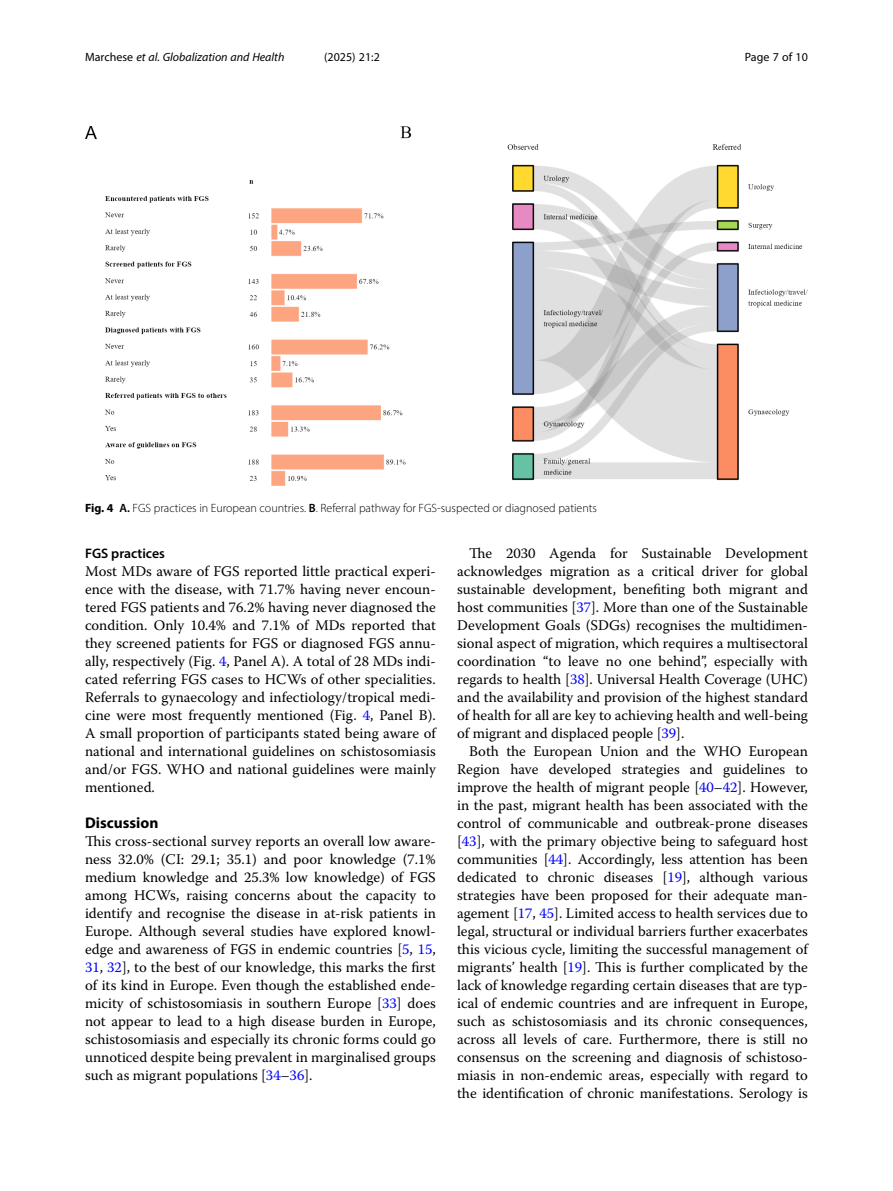
<style>
.page{position:relative;width:893px;height:1191px;background:#fff}
.page>*{position:absolute;margin:0;border:0;box-sizing:border-box;transform-origin:0 0}
.Head_1{font:700 15.45px "Myriad Pro";color:#000}
.Body_Text_Indent{font:14.7px/18px "Warnock Pro";color:#000;text-align:justify}
.Body_Text{font:14.7px/18px "Warnock Pro";color:#000;text-align:justify}
.Head_2{font:600 13.8px "Myriad Pro";color:#000}
.Figure_Caption{font:300 12px "Myriad Pro";color:#000}
.t1{font:italic 12px "Myriad Pro";color:#000}
.t2{font:12px "Myriad Pro";color:#000}
.s1{font-style:normal}
.s2{font-weight:700}
.s3{font-weight:600}
.s4{color:#00f}
</style>
<div class="page">
<img style="left:85px;top:126px;width:723px;height:359px">
<p class="t1" style="left:85px;top:50px;width:201px"><span class="s1">Marchese</span> et al. Globalization and Health</p>
<p class="t2" style="left:324px;top:50px;width:57px">(2025) 21:2</p>
<p class="t2" style="left:745px;top:50px;width:65px">Page 7 of 10</p>
<p class="Figure_Caption" style="left:85px;top:501px;width:513px"><span class="s2">Fig. 4</span> <span class="s3">A.</span> FGS practices in European countries. <span class="s3">B</span>. Referral pathway for FGS-suspected or diagnosed patients</p>
<p class="Head_2" style="left:85px;top:545px;width:81px">FGS practices</p>
<p class="Body_Text" style="left:85px;top:562px;width:352px">Most MDs aware of FGS reported little practical experi&shy;ence with the disease, with 71.7% having never encoun&shy;tered FGS patients and 76.2% having never diagnosed the condition. Only 10.4% and 7.1% of MDs reported that they screened patients for FGS or diagnosed FGS annu&shy;ally, respectively (Fig. <span class="s4">4</span>, Panel A). A total of 28 MDs indi&shy;cated referring FGS cases to HCWs of other specialities.<br>Referrals to gynaecology and infectiology/tropical medi&shy;cine were most frequently mentioned (Fig. <span class="s4">4</span>, Panel B).<br>A small proportion of participants stated being aware of national and international guidelines on schistosomiasis and/or FGS. WHO and national guidelines were mainly mentioned.</p>
<p class="Head_1" style="left:85px;top:813px;width:75px">Discussion</p>
<p class="Body_Text" style="left:85px;top:832px;width:352px">This cross-sectional survey reports an overall low aware&shy;ness 32.0% (CI: 29.1; 35.1) and poor knowledge (7.1% medium knowledge and 25.3% low knowledge) of FGS among HCWs, raising concerns about the capacity to identify and recognise the disease in at-risk patients in Europe. Although several studies have explored knowl&shy;edge and awareness of FGS in endemic countries [<span class="s4">5</span>, <span class="s4">15</span>, <span class="s4">31</span>, <span class="s4">32</span>], to the best of our knowledge, this marks the first of its kind in Europe. Even though the established ende&shy;micity of schistosomiasis in southern Europe [<span class="s4">33</span>] does not appear to lead to a high disease burden in Europe, schistosomiasis and especially its chronic forms could go unnoticed despite being prevalent in marginalised groups such as migrant populations [<span class="s4">34</span>–<span class="s4">36</span>].</p>
<p class="Body_Text_Indent" style="left:457px;top:544px;width:352px;text-indent:12px">The 2030 Agenda for Sustainable Development acknowledges migration as a critical driver for global sustainable development, benefiting both migrant and host communities [<span class="s4">37</span>]. More than one of the Sustainable Development Goals (SDGs) recognises the multidimen&shy;sional aspect of migration, which requires a multisectoral coordination “to leave no one behind”, especially with regards to health [<span class="s4">38</span>]. Universal Health Coverage (UHC) and the availability and provision of the highest standard of health for all are key to achieving health and well-being of migrant and displaced people [<span class="s4">39</span>].</p>
<p class="Body_Text_Indent" style="left:457px;top:742px;width:352px;text-indent:12px">Both the European Union and the WHO European Region have developed strategies and guidelines to improve the health of migrant people [<span class="s4">40</span>–<span class="s4">42</span>]. However, in the past, migrant health has been associated with the control of communicable and outbreak-prone diseases [<span class="s4">43</span>], with the primary objective being to safeguard host communities [<span class="s4">44</span>]. Accordingly, less attention has been dedicated to chronic diseases [<span class="s4">19</span>], although various strategies have been proposed for their adequate man&shy;agement [<span class="s4">17</span>, <span class="s4">45</span>]. Limited access to health services due to legal, structural or individual barriers further exacerbates this vicious cycle, limiting the successful management of migrants’ health [<span class="s4">19</span>]. This is further complicated by the lack of knowledge regarding certain diseases that are typ&shy;ical of endemic countries and are infrequent in Europe, such as schistosomiasis and its chronic consequences, across all levels of care. Furthermore, there is still no consensus on the screening and diagnosis of schistoso&shy;miasis in non-endemic areas, especially with regard to the identification of chronic manifestations. Serology is</p>
</div>
